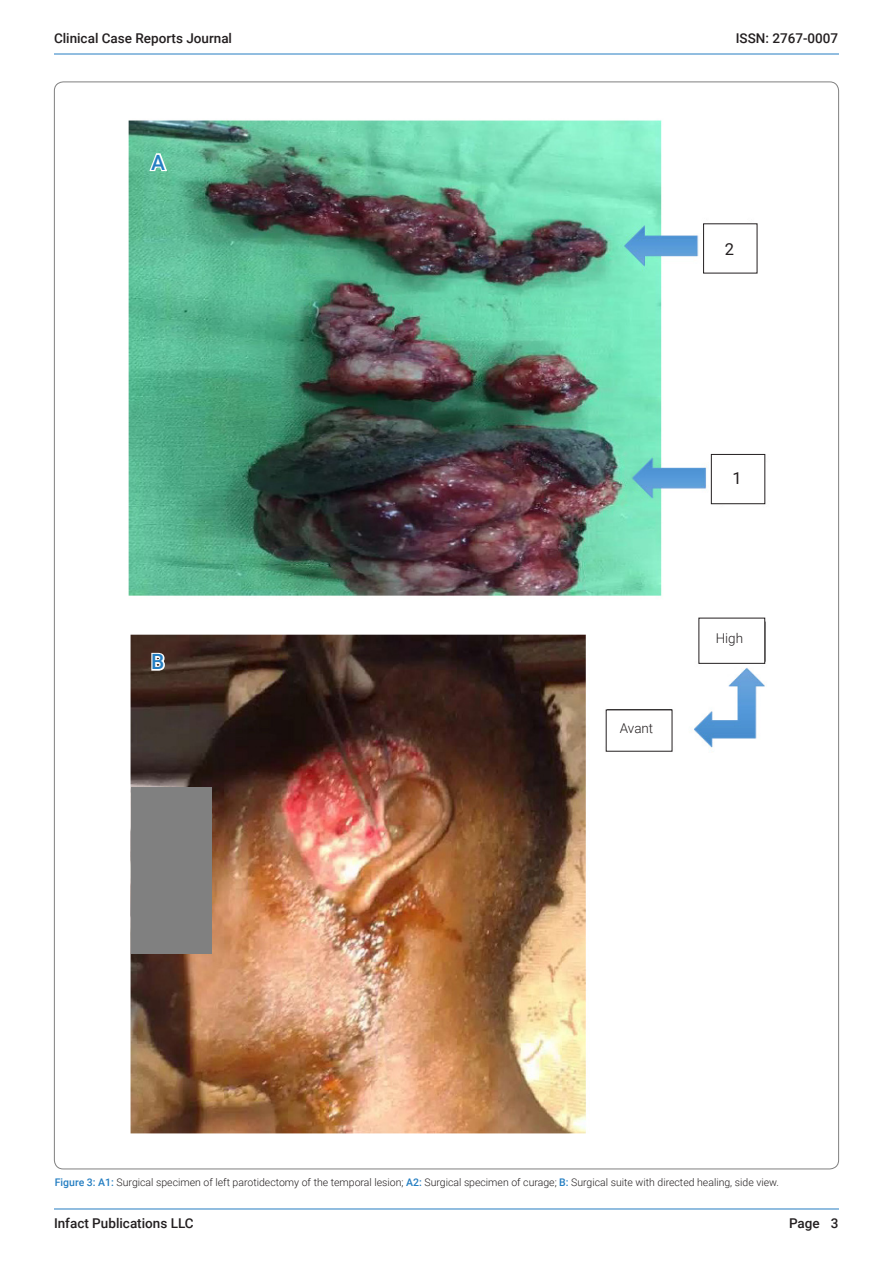
<style>
.page{position:relative;width:893px;height:1263px;background:#fff}
.page>*{position:absolute;margin:0;border:0;box-sizing:border-box;transform-origin:0 0}
.H1_Side_heading{font:500 21px "Roboto";color:#247ec2}
.Text_part{font:16.5px "Roboto";color:#231f20}
.t1{font:500 13.5px "Roboto";color:#231f20}
.Text_part-2{font:300 13.5px "Roboto";color:#231f20}
.figure_text{font:300 10.5px "Roboto";color:#231f20}
.s1{font-weight:500;color:#247ec2}
</style>
<div class="page">
<img style="left:128px;top:120px;width:638px;height:476px">
<img style="left:130px;top:617px;width:636px;height:517px">
<svg style="left:147px;top:152px;width:22px;height:21px"></svg>
<svg style="left:150px;top:651px;width:17px;height:21px"></svg>
<div style="left:131px;top:788px;width:81px;height:166px;background:#808080"></div>
<div style="left:699px;top:618px;width:66px;height:45px;background:#fff"></div>
<div style="left:698px;top:618px;width:67px;height:46px;border:1px solid #231f20"></div>
<div style="left:606px;top:710px;width:66px;height:41px;background:#fff"></div>
<div style="left:606px;top:709px;width:66px;height:43px;border:1px solid #231f20"></div>
<div style="left:711px;top:454px;width:54px;height:50px;background:#fff"></div>
<div style="left:711px;top:454px;width:54px;height:50px;border:1px solid #231f20"></div>
<div style="left:704px;top:224px;width:53px;height:49px;background:#fff"></div>
<hr style="left:54px;top:54px;width:785px;height:1px;background:#267dc2">
<hr style="left:54px;top:1208px;width:785px;height:1px;background:#267dc2">
<p class="t1" style="left:54px;top:29px;width:180px">Clinical Case Reports Journal</p>
<p class="H1_Side_heading" style="left:151px;top:147px;width:15px">A</p>
<p class="H1_Side_heading" style="left:151px;top:647px;width:15px">B</p>
<p class="t1" style="left:736px;top:29px;width:104px">ISSN: 2767-0007</p>
<p class="Text_part" style="left:725px;top:237px;width:11px">2</p>
<p class="Text_part-2" style="left:620px;top:719px;width:35px">Avant</p>
<p class="Text_part" style="left:732px;top:466px;width:11px">1</p>
<p class="Text_part-2" style="left:716px;top:629px;width:29px">High</p>
<p class="figure_text" style="left:55px;top:1175px;width:726px"><span class="s1">Figure 3: A1:</span> Surgical specimen of left parotidectomy of the temporal lesion; <span class="s1">A2:</span> Surgical specimen of curage; <span class="s1">B:</span> Surgical suite with directed healing, side view.</p>
<p class="t1" style="left:54px;top:1213px;width:141px">Infact Publications LLC</p>
<p class="t1" style="left:789px;top:1213px;width:51px">Page 3</p>
</div>
